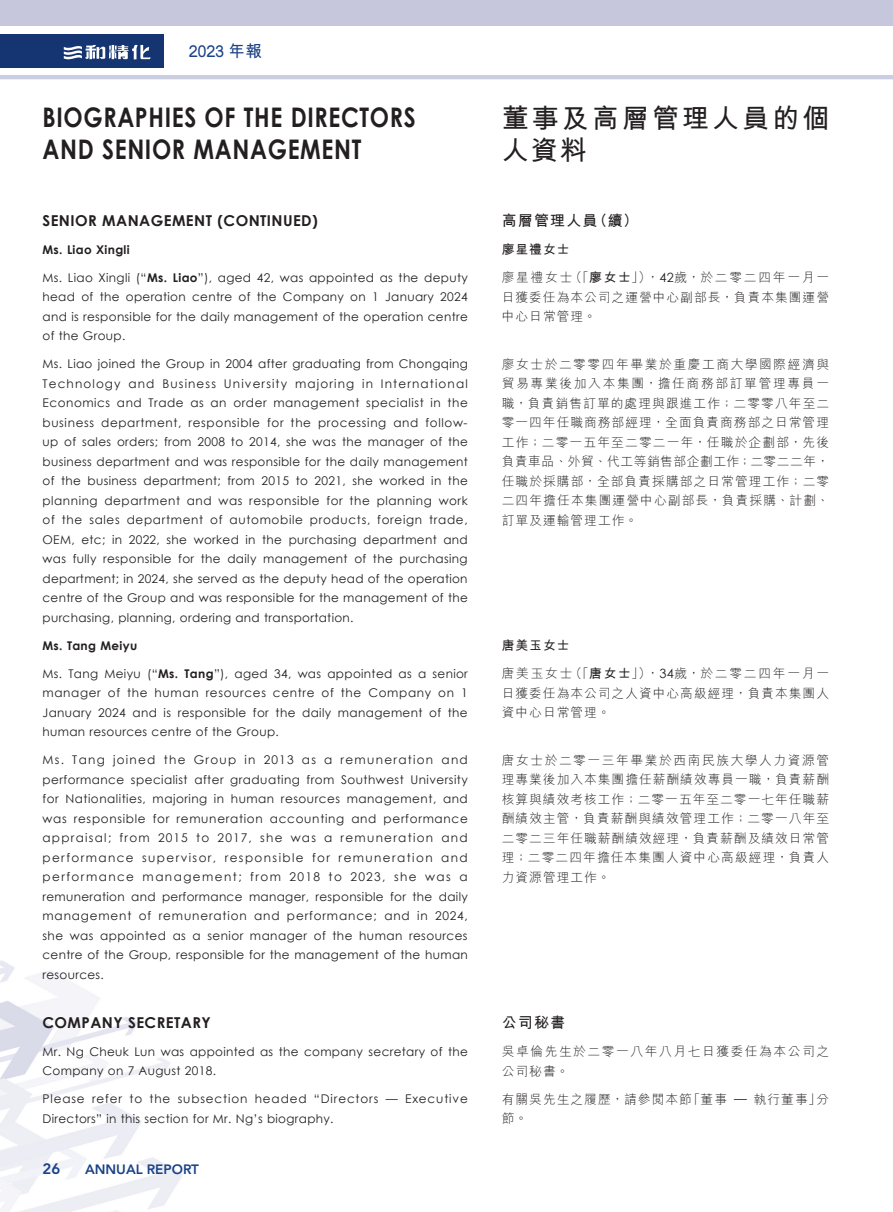
<style>
.page{position:relative;width:893px;height:1212px;background:#fff}
.page>*{position:absolute;margin:0;border:0;box-sizing:border-box;transform-origin:0 0}
.t1{font:700 27px/31.5px "Century Gothic";letter-spacing:.03em;color:#231f20;scale:.85 1}
.t2{font:700 27px/31.5px "M Hei HK";letter-spacing:.115em;color:#231f20}
.t3{font:600 16.5px "M Yuen HK";color:#1b4387}
.t4{font:700 15px "Century Gothic";letter-spacing:.03em;color:#231f20}
.t5{font:700 15px "M Hei HK";letter-spacing:.08em;color:#231f20}
.t6{font:800 15px "Avenir LT Std";color:#1b4387}
.t7{font:800 13.5px "Avenir LT Std";color:#1b4387}
.t8{font:300 12.75px/19.5px "M Hei HK";letter-spacing:.08em;color:#231f20}
.t9{font:300 12.75px/28px "M Hei HK";letter-spacing:.135em;color:#231f20}
.t10{font:300 12.75px/19.5px "M Hei HK";letter-spacing:.12em;color:#231f20}
.t11{font:12px/19.5px "Century Gothic";letter-spacing:.03em;color:#231f20;text-align:justify}
.t12{font:12px/19.5px "Century Gothic";letter-spacing:.07em;color:#231f20}
.t13{font:700 12px "Century Gothic";letter-spacing:.03em;color:#231f20}
.s1{font-family:"M Hei HK";font-weight:700}
.s2{font-weight:700}
.s3{font-family:"Century Gothic";font-weight:400}
</style>
<div class="page">
<img style="left:0;top:34px;width:893px;height:1178px">
<div style="left:0;top:34px;width:163px;height:34px;background:#153572"></div>
<svg style="left:64px;top:45px;width:86px;height:15px"></svg>
<div style="left:0;top:0;width:893px;height:26px;background:#c6c7dd"></div>
<h2 class="t3" style="left:189px;top:43px;width:75px">2023 <span class="s1">年報</span></h2>
<h1 class="t1" style="left:43px;top:101px;width:441px">BIOGRAPHIES OF THE DIRECTORS<br>AND SENIOR MANAGEMENT</h1>
<h1 class="t2" style="left:502px;top:100px;width:329px">董事及高層管理人員的個人資料</h1>
<p class="t4" style="left:43px;top:209px;width:277px">SENIOR MANAGEMENT (CONTINUED)</p>
<p class="t13" style="left:43px;top:240px;width:89px">Ms. Liao Xingli</p>
<p class="t11" style="left:43px;top:267px;width:427px">Ms. Liao Xingli (“<span class="s2">Ms. Liao</span>”), aged 42, was appointed as the deputy head of the operation centre of the Company on 1 January 2024 and is responsible for the daily management of the operation centre of the Group.</p>
<p class="t11" style="left:43px;top:354px;width:427px">Ms. Liao joined the Group in 2004 after graduating from Chongqing Technology and Business University majoring in International Economics and Trade as an order management specialist in the business department, responsible for the processing and follow&shy;up of sales orders; from 2008 to 2014, she was the manager of the business department and was responsible for the daily management of the business department; from 2015 to 2021, she worked in the planning department and was responsible for the planning work of the sales department of automobile products, foreign trade, OEM, etc; in 2022, she worked in the purchasing department and was fully responsible for the daily management of the purchasing department; in 2024, she served as the deputy head of the operation centre of the Group and was responsible for the management of the purchasing, planning, ordering and transportation.</p>
<p class="t13" style="left:43px;top:636px;width:96px">Ms. Tang Meiyu</p>
<p class="t11" style="left:43px;top:663px;width:427px">Ms. Tang Meiyu (“<span class="s2">Ms. Tang</span>”), aged 34, was appointed as a senior manager of the human resources centre of the Company on 1<br>January 2024 and is responsible for the daily management of the human resources centre of the Group.</p>
<p class="t11" style="left:43px;top:750px;width:427px">Ms. Tang joined the Group in 2013 as a remuneration and performance specialist after graduating from Southwest University for Nationalities, majoring in human resources management, and was responsible for remuneration accounting and performance appraisal; from 2015 to 2017, she was a remuneration and performance supervisor, responsible for remuneration and performance management; from 2018 to 2023, she was a remuneration and performance manager, responsible for the daily management of remuneration and performance; and in 2024, she was appointed as a senior manager of the human resources centre of the Group, responsible for the management of the human resources.</p>
<p class="t4" style="left:43px;top:1011px;width:170px">COMPANY SECRETARY</p>
<p class="t11" style="left:43px;top:1042px;width:427px">Mr. Ng Cheuk Lun was appointed as the company secretary of the<br>Company on 7 August 2018.</p>
<p class="t12" style="left:43px;top:1089px;width:427px">Please refer to the subsection headed “Directors — Executive<br>Directors” in this section for Mr. Ng’s biography.</p>
<p class="t6" style="left:43px;top:1160px;width:19px">26</p>
<p class="t7" style="left:85px;top:1161px;width:115px">ANNUAL REPORT</p>
<p class="t5" style="left:502px;top:210px;width:138px">高層管理人員（續）</p>
<p class="t9" style="left:502px;top:235px;width:329px"><span class="s2">廖星禮女士<br></span>廖星禮女士（「<span class="s2">廖女士</span>」），<span class="s3">42</span>歲，於二零二四年一月一</p>
<p class="t8" style="left:502px;top:287px;width:329px">日獲委任為本公司之運營中心副部長，負責本集團運營中心日常管理。</p>
<p class="t8" style="left:502px;top:354px;width:329px;text-align:justify">廖女士於二零零四年畢業於重慶工商大學國際經濟與貿易專業後加入本集團，擔任商務部訂單管理專員一職，負責銷售訂單的處理與跟進工作；二零零八年至二零一四年任職商務部經理，全面負責商務部之日常管理工作；二零一五年至二零二一年，任職於企劃部，先後負責車品、外貿、代工等銷售部企劃工作；二零二二年，任職於採購部，全部負責採購部之日常管理工作；二零二四年擔任本集團運營中心副部長，負責採購、計劃、訂單及運輸管理工作。</p>
<p class="t9" style="left:502px;top:631px;width:329px"><span class="s2">唐美玉女士<br></span>唐美玉女士（「<span class="s2">唐女士</span>」），<span class="s3">34</span>歲，於二零二四年一月一</p>
<p class="t8" style="left:502px;top:683px;width:329px">日獲委任為本公司之人資中心高級經理，負責本集團人資中心日常管理。</p>
<p class="t8" style="left:502px;top:750px;width:329px;text-align:justify">唐女士於二零一三年畢業於西南民族大學人力資源管理專業後加入本集團擔任薪酬績效專員一職，負責薪酬核算與績效考核工作；二零一五年至二零一七年任職薪酬績效主管，負責薪酬與績效管理工作；二零一八年至二零二三年任職薪酬績效經理，負責薪酬及績效日常管理；二零二四年擔任本集團人資中心高級經理，負責人力資源管理工作。</p>
<p class="t5" style="left:502px;top:1012px;width:65px">公司秘書</p>
<p class="t10" style="left:502px;top:1042px;width:329px">吳卓倫先生於二零一八年八月七日獲委任為本公司之公司秘書。</p>
<p class="t8" style="left:502px;top:1089px;width:329px">有關吳先生之履歷，請參閱本節「董事 <span class="s3">—</span> 執行董事」分節。</p>
</div>
